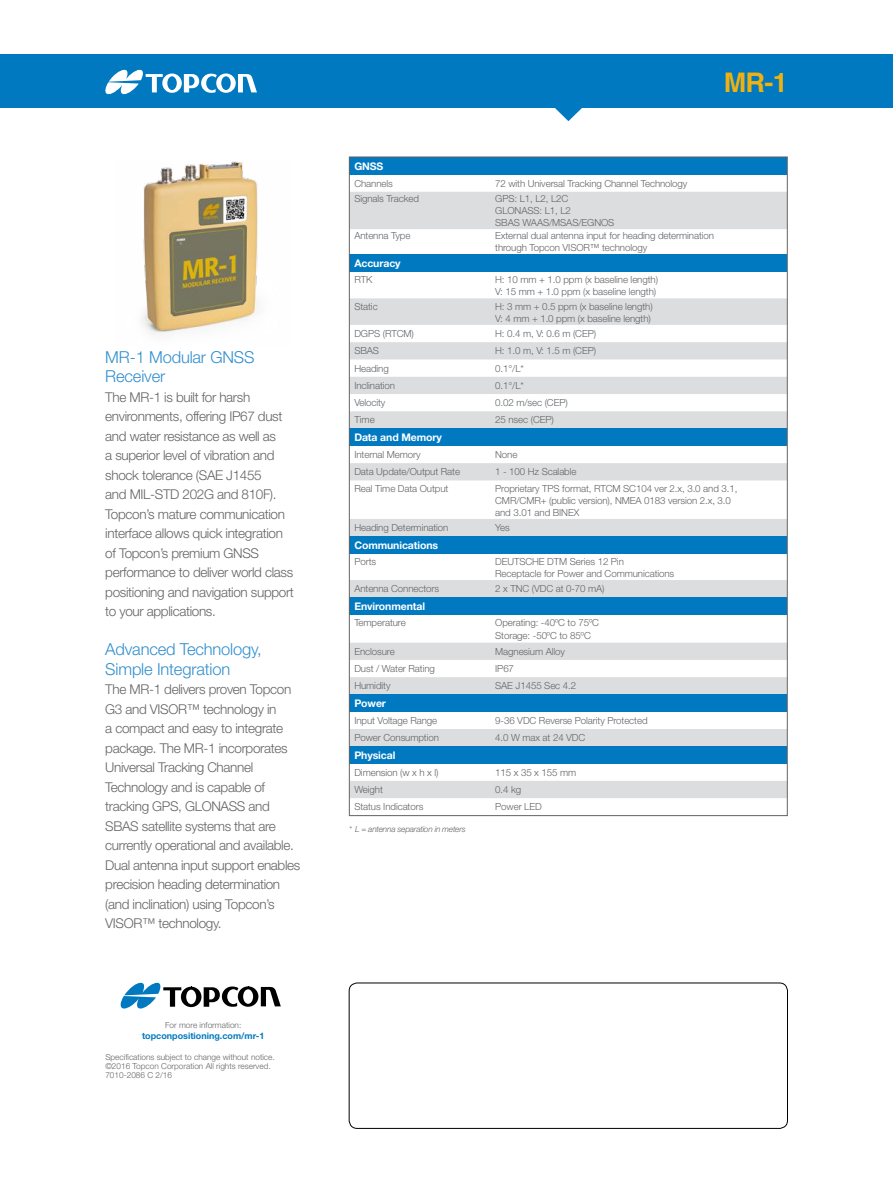
<style>
.page{position:relative;width:893px;height:1188px;background:#fff}
.page>*{position:absolute;margin:0;border:0;box-sizing:border-box;transform-origin:0 0}
.t1{font:700 27px "Helvetica";color:#eeb111}
.t2{font:300 16.5px/19.5px "Helvetica Neue LT Std";letter-spacing:-.01em;color:#328fce}
.t3{font:300 13.5px/19.5px "Helvetica Neue LT Std";letter-spacing:-.025em;color:#636466}
.t4{font:700 10.5px "Helvetica Neue LT Std";letter-spacing:-.01em;color:#fff}
.t5{font:300 9.75px/12px "Helvetica Neue LT Std";letter-spacing:-.01em;color:#636466}
.t6{font:700 9px "Helvetica Neue LT Std";color:#0079c1}
.t7{font:300 8.25px/9px "Helvetica Neue LT Std";color:#636466}
.t8{font:italic 300 8.25px "Helvetica Neue LT Std";letter-spacing:-.025em;color:#636466}
</style>
<div class="page">
<svg style="left:0;top:54px;width:893px;height:67px;fill:#0079c1"></svg>
<svg style="left:105px;top:70px;width:152px;height:24px"></svg>
<div style="left:349px;top:983px;width:439px;height:146px;border:1px solid #000;border-radius:8px"></div>
<svg style="left:120px;top:983px;width:161px;height:26px"></svg>
<div style="left:350px;top:157px;width:437px;height:17px;background:#0079c1"></div>
<svg style="left:351px;top:192px;width:434px;height:606px"></svg>
<div style="left:350px;top:255px;width:437px;height:17px;background:#0079c1"></div>
<div style="left:350px;top:429px;width:437px;height:17px;background:#0079c1"></div>
<div style="left:350px;top:536px;width:437px;height:18px;background:#0079c1"></div>
<div style="left:350px;top:597px;width:437px;height:18px;background:#0079c1"></div>
<div style="left:350px;top:694px;width:437px;height:18px;background:#0079c1"></div>
<div style="left:350px;top:746px;width:437px;height:18px;background:#0079c1"></div>
<img style="left:142px;top:161px;width:117px;height:173px">
<h2 class="t2" style="left:105px;top:347px;width:151px">MR-1 Modular GNSS<br>Receiver</h2>
<p class="t3" style="left:105px;top:387px;width:190px">The MR-1 is built for harsh environments, offering IP67 dust and water resistance as well as<br>a superior level of vibration and shock tolerance (SAE J1455<br>and MIL-STD 202G and 810F).<br>Topcon’s mature communication interface allows quick integration of Topcon’s premium GNSS performance to deliver world class positioning and navigation support to your applications.</p>
<h2 class="t2" style="left:105px;top:639px;width:158px">Advanced Technology,<br>Simple Integration</h2>
<p class="t3" style="left:105px;top:679px;width:197px">The MR-1 delivers proven Topcon<br>G3 and VISOR™ technology in<br>a compact and easy to integrate package. The MR-1 incorporates<br>Universal Tracking Channel<br>Technology and is capable of tracking GPS, GLONASS and<br>SBAS satellite systems that are currently operational and available.<br>Dual antenna input support enables precision heading determination (and inclination) using Topcon’s<br>VISOR™ technology.</p>
<p class="t7" style="left:165px;top:1021px;width:78px">For more information:</p>
<p class="t6" style="left:142px;top:1030px;width:124px">topconpositioning.com/mr-1</p>
<p class="t7" style="left:105px;top:1053px;width:171px">Specifications subject to change without notice. ©2016 Topcon Corporation All rights reserved.<br>7010-2086 C 2/16</p>
<h1 class="t1" style="left:724px;top:60px;width:65px">MR-1</h1>
<p class="t4" style="left:354px;top:159px;width:31px">GNSS</p>
<p class="t5" style="left:354px;top:177px;width:40px">Channels</p>
<p class="t5" style="left:495px;top:177px;width:194px">72 with Universal Tracking Channel Technology</p>
<p class="t5" style="left:354px;top:192px;width:66px">Signals Tracked</p>
<p class="t5" style="left:495px;top:192px;width:121px">GPS: L1, L2, L2C<br>GLONASS: L1, L2<br>SBAS WAAS/MSAS/EGNOS</p>
<p class="t5" style="left:354px;top:230px;width:58px">Antenna Type</p>
<p class="t5" style="left:495px;top:230px;width:220px">External dual antenna input for heading determination through Topcon VISOR™ technology</p>
<p class="t4" style="left:354px;top:257px;width:48px">Accuracy</p>
<p class="t5" style="left:354px;top:273px;width:20px">RTK</p>
<p class="t5" style="left:495px;top:273px;width:164px">H: 10 mm + 1.0 ppm (x baseline length)<br>V: 15 mm + 1.0 ppm (x baseline length)</p>
<p class="t5" style="left:354px;top:300px;width:25px">Static</p>
<p class="t5" style="left:495px;top:300px;width:159px">H: 3 mm + 0.5 ppm (x baseline length)<br>V: 4 mm + 1.0 ppm (x baseline length)</p>
<p class="t5" style="left:354px;top:327px;width:61px">DGPS (RTCM)</p>
<p class="t5" style="left:495px;top:327px;width:102px">H: 0.4 m, V: 0.6 m (CEP)</p>
<p class="t5" style="left:354px;top:345px;width:26px">SBAS</p>
<p class="t5" style="left:495px;top:345px;width:102px">H: 1.0 m, V: 1.5 m (CEP)</p>
<p class="t5" style="left:354px;top:362px;width:36px">Heading</p>
<p class="t5" style="left:495px;top:362px;width:30px">0.1°/L*</p>
<p class="t5" style="left:354px;top:379px;width:42px">Inclination</p>
<p class="t5" style="left:495px;top:379px;width:30px">0.1°/L*</p>
<p class="t5" style="left:354px;top:396px;width:33px">Velocity</p>
<p class="t5" style="left:495px;top:396px;width:74px">0.02 m/sec (CEP)</p>
<p class="t5" style="left:354px;top:414px;width:22px">Time</p>
<p class="t5" style="left:495px;top:414px;width:60px">25 nsec (CEP)</p>
<p class="t4" style="left:354px;top:431px;width:89px">Data and Memory</p>
<p class="t5" style="left:354px;top:448px;width:68px">Internal Memory</p>
<p class="t5" style="left:495px;top:448px;width:24px">None</p>
<p class="t5" style="left:354px;top:466px;width:107px">Data Update/Output Rate</p>
<p class="t5" style="left:495px;top:466px;width:83px">1 - 100 Hz Scalable</p>
<p class="t5" style="left:354px;top:482px;width:95px">Real Time Data Output</p>
<p class="t5" style="left:495px;top:482px;width:244px">Proprietary TPS format, RTCM SC104 ver 2.x, 3.0 and 3.1,<br>CMR/CMR+ (public version), NMEA 0183 version 2.x, 3.0 and 3.01 and BINEX</p>
<p class="t5" style="left:354px;top:521px;width:96px">Heading Determination</p>
<p class="t5" style="left:495px;top:521px;width:16px">Yes</p>
<p class="t4" style="left:354px;top:538px;width:85px">Communications</p>
<p class="t5" style="left:354px;top:555px;width:23px">Ports</p>
<p class="t5" style="left:495px;top:555px;width:181px">DEUTSCHE DTM Series 12 Pin<br>Receptacle for Power and Communications</p>
<p class="t5" style="left:354px;top:582px;width:86px">Antenna Connectors</p>
<p class="t5" style="left:495px;top:582px;width:111px">2 x TNC (VDC at 0-70 mA)</p>
<p class="t4" style="left:354px;top:599px;width:72px">Environmental</p>
<p class="t5" style="left:354px;top:616px;width:53px">Temperature</p>
<p class="t5" style="left:495px;top:615px;width:105px;line-height:13.5px">Operating: -40ºC to 75ºC<br>Storage: -50ºC to 85ºC</p>
<p class="t5" style="left:354px;top:645px;width:42px">Enclosure</p>
<p class="t5" style="left:495px;top:645px;width:71px">Magnesium Alloy</p>
<p class="t5" style="left:354px;top:662px;width:82px">Dust / Water Rating</p>
<p class="t5" style="left:495px;top:662px;width:20px">IP67</p>
<p class="t5" style="left:354px;top:680px;width:38px">Humidity</p>
<p class="t5" style="left:495px;top:680px;width:83px">SAE J1455 Sec 4.2</p>
<p class="t4" style="left:354px;top:697px;width:33px">Power</p>
<p class="t5" style="left:354px;top:714px;width:84px">Input Voltage Range</p>
<p class="t5" style="left:495px;top:714px;width:154px">9-36 VDC Reverse Polarity Protected</p>
<p class="t5" style="left:354px;top:731px;width:86px">Power Consumption</p>
<p class="t5" style="left:495px;top:731px;width:92px">4.0 W max at 24 VDC</p>
<p class="t4" style="left:354px;top:748px;width:43px">Physical</p>
<p class="t5" style="left:354px;top:766px;width:85px">Dimension (w x h x l)</p>
<p class="t5" style="left:495px;top:766px;width:82px">115 x 35 x 155 mm</p>
<p class="t5" style="left:354px;top:783px;width:30px">Weight</p>
<p class="t5" style="left:495px;top:783px;width:28px">0.4 kg</p>
<p class="t5" style="left:354px;top:801px;width:71px">Status Indicators</p>
<p class="t5" style="left:495px;top:801px;width:48px">Power LED</p>
<p class="t8" style="left:349px;top:824px;width:118px">* L = antenna separation in meters</p>
</div>
